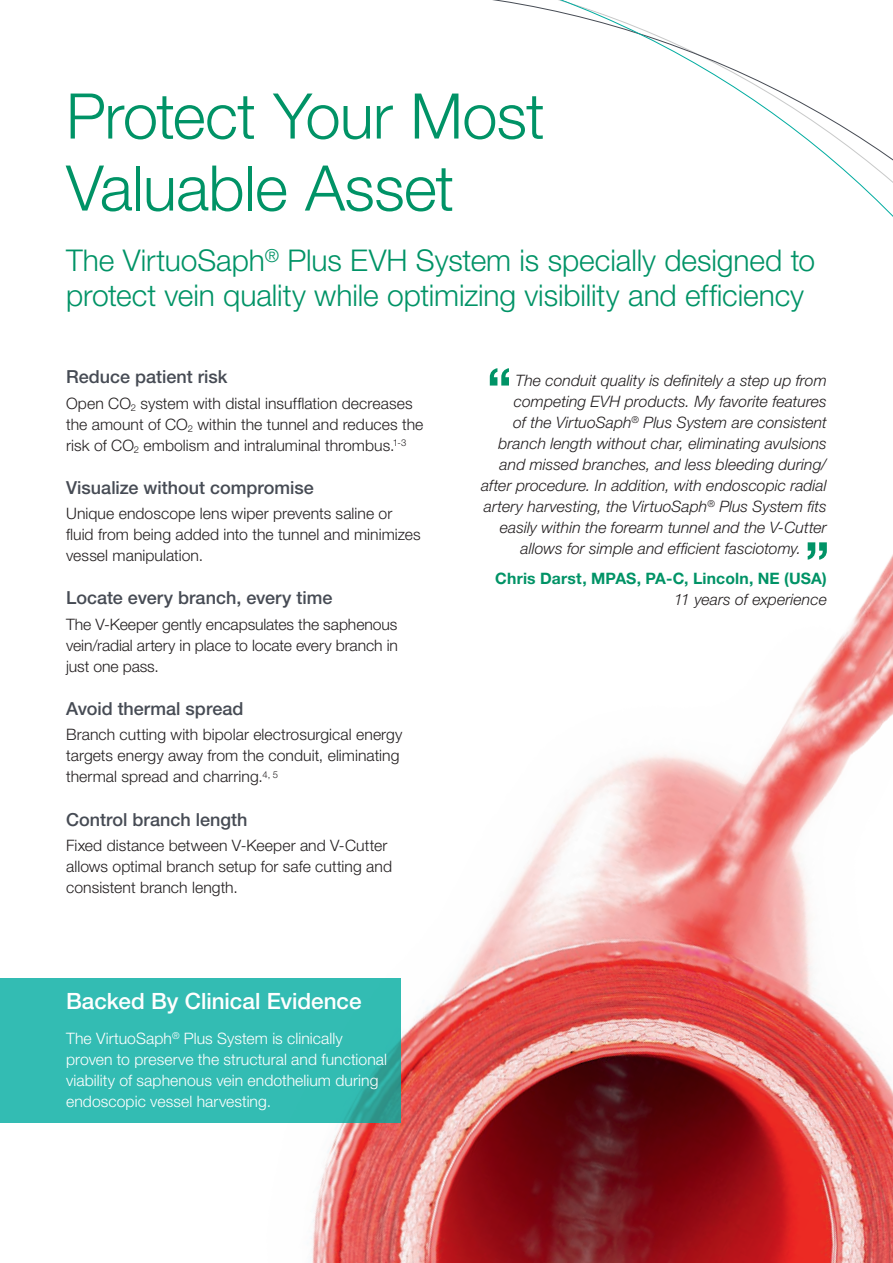
<style>
.page{position:relative;width:893px;height:1263px;background:#fff}
.page>*{position:absolute;margin:0;border:0;box-sizing:border-box;transform-origin:0 0}
.t1{font:300 63px/72px "Helvetica Neue LT Std";letter-spacing:-.01em;color:#009366}
.t2{font:300 30px/34.5px "Helvetica Neue LT Std";letter-spacing:-.005em;color:#009366}
.t3{font:500 22.5px "Helvetica Neue LT Std";color:#fff}
.t4{font:500 18px "Helvetica Neue LT Std";color:#464b54}
.t5{font:300 15.75px/21px "Helvetica Neue LT Std";letter-spacing:.005em;color:#231f20}
.t6{font:italic 300 15.75px "Helvetica Neue LT Std";letter-spacing:.005em;color:#231f20}
.t7{font:300 15.75px/21px "Helvetica Neue LT Std";letter-spacing:.005em;color:#fff}
.t8{font:700 15.75px "Helvetica Neue LT Std";letter-spacing:.01em;color:#009366}
</style>
<div class="page">
<img style="left:310px;top:375px;width:583px;height:888px">
<div style="left:0;top:978px;width:401px;height:145px;background:#33bcb3"></div>
<svg style="left:808px;top:542px;width:19px;height:18px"></svg>
<svg style="left:490px;top:368px;width:19px;height:18px"></svg>
<h1 class="t1" style="left:66px;top:79px;width:480px">Protect Your Most<br>Valuable Asset</h1>
<h2 class="t2" style="left:66px;top:243px;width:751px">The VirtuoSaph<sup>®</sup> Plus EVH System is specially designed to protect vein quality while optimizing visibility and efficiency</h2>
<p class="t4" style="left:66px;top:366px;width:163px">Reduce patient risk</p>
<p class="t5" style="left:66px;top:392px;width:359px">Open CO<sub>2</sub> system with distal insufflation decreases the amount of CO<sub>2</sub> within the tunnel and reduces the risk of CO<sub>2</sub> embolism and intraluminal thrombus.<sup>1-3</sup></p>
<p class="t4" style="left:66px;top:477px;width:249px">Visualize without compromise</p>
<p class="t5" style="left:66px;top:503px;width:356px">Unique endoscope lens wiper prevents saline or fluid from being added into the tunnel and minimizes vessel manipulation.</p>
<p class="t4" style="left:66px;top:587px;width:268px">Locate every branch, every time</p>
<p class="t5" style="left:66px;top:613px;width:333px;text-align:justify">The V-Keeper gently encapsulates the saphenous vein/radial artery in place to locate every branch in just one pass.</p>
<p class="t4" style="left:66px;top:698px;width:179px">Avoid thermal spread</p>
<p class="t5" style="left:66px;top:724px;width:338px">Branch cutting with bipolar electrosurgical energy targets energy away from the conduit, eliminating thermal spread and charring.<sup>4,</sup> <sup>5</sup></p>
<p class="t4" style="left:66px;top:809px;width:183px">Control branch length</p>
<p class="t5" style="left:66px;top:834px;width:327px">Fixed distance between V-Keeper and V-Cutter allows optimal branch setup for safe cutting and consistent branch length.</p>
<h3 class="t3" style="left:66px;top:987px;width:297px">Backed By Clinical Evidence</h3>
<p class="t7" style="left:66px;top:1027px;width:322px">The VirtuoSaph<sup>®</sup> Plus System is clinically proven to preserve the structural and functional viability of saphenous vein endothelium during endoscopic vessel harvesting.</p>
<p class="t6" style="left:516px;top:371px;width:313px">The conduit quality is definitely a step up from</p>
<p class="t6" style="left:514px;top:392px;width:314px">competing EVH products. My favorite features</p>
<p class="t6" style="left:513px;top:413px;width:315px">of the VirtuoSaph<sup>®</sup> Plus System are consistent</p>
<p class="t6" style="left:498px;top:434px;width:330px">branch length without char, eliminating avulsions</p>
<p class="t6" style="left:500px;top:455px;width:329px">and missed branches, and less bleeding during/</p>
<p class="t6" style="left:481px;top:476px;width:347px">after procedure. In addition, with endoscopic radial</p>
<p class="t6" style="left:484px;top:497px;width:345px">artery harvesting, the VirtuoSaph<sup>®</sup> Plus System fits</p>
<p class="t6" style="left:500px;top:518px;width:328px">easily within the forearm tunnel and the V-Cutter</p>
<p class="t6" style="left:521px;top:539px;width:282px">allows for simple and efficient fasciotomy.</p>
<p class="t8" style="left:495px;top:568px;width:333px">Chris Darst, MPAS, PA-C, Lincoln, NE (USA)</p>
<p class="t6" style="left:674px;top:590px;width:154px">11 years of experience</p>
</div>
